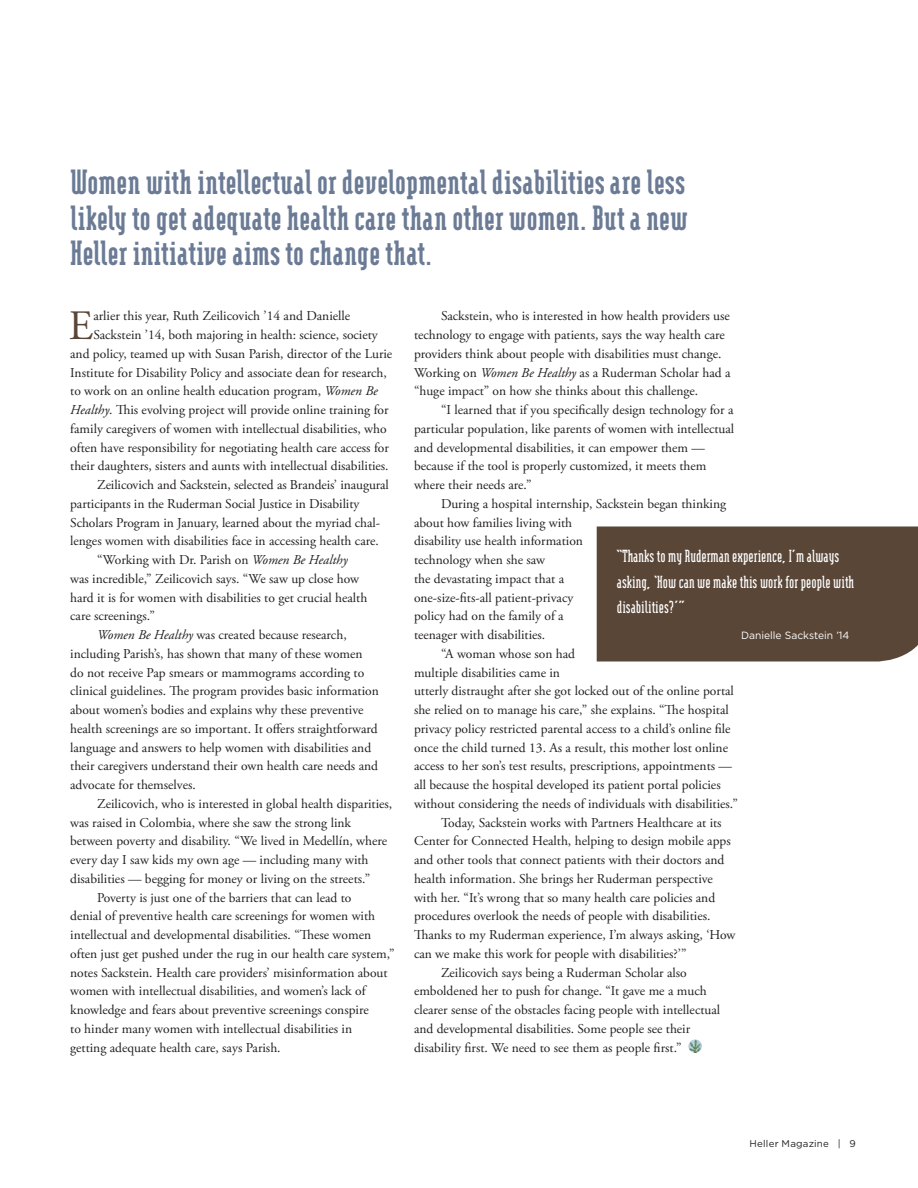
<style>
.page{position:relative;width:918px;height:1188px;background:#fff}
.page>*{position:absolute;margin:0;border:0;box-sizing:border-box;transform-origin:0 0}
.Blue_lead_in{font:900 42px/36px "Modula Serif";letter-spacing:.005em;color:#6b7b95;text-align:justify}
._1st_para{font:41.85px "Adobe Garamond Pro";color:#594637}
.Pull_Quote{font:700 21px/25.5px "Modula Serif";color:#fff}
.body_copy{font:13.5px/18.8px "Adobe Garamond Pro";color:#231f20}
._1st_para-2{font:13.5px "Adobe Garamond Pro";color:#231f20}
.Pull_quote_name{font:10.5px "Gotham";color:#fff}
.t1{font:9.75px "Gotham";letter-spacing:.025em;color:#231f20}
.s1{font-style:italic}
</style>
<div class="page">
<img style="left:688px;top:1040px;width:14px;height:13px;border-radius:7px">
<div style="left:597px;top:526px;width:321px;height:136px;background:#594637"></div>
<p class="Blue_lead_in" style="left:70px;top:163px;width:619px">Women with intellectual or developmental disabilities are less likely to get adequate health care than other women. But a new Heller initiative aims to change that.</p>
<p class="_1st_para" style="left:69px;top:301px;width:26px">E</p>
<p class="_1st_para-2" style="left:93px;top:308px;width:258px">arlier this year, Ruth Zeilicovich ’14 and Danielle</p>
<p class="_1st_para-2" style="left:93px;top:327px;width:286px">Sackstein ’14, both majoring in health: science, society</p>
<p class="_1st_para-2" style="left:70px;top:345px;width:324px">and policy, teamed up with Susan Parish, director of the Lurie</p>
<p class="_1st_para-2" style="left:70px;top:364px;width:318px">Institute for Disability Policy and associate dean for research,</p>
<p class="_1st_para-2" style="left:70px;top:383px;width:309px">to work on an online health education program, <span class="s1">Women Be</span></p>
<p class="_1st_para-2" style="left:70px;top:402px;width:320px"><span class="s1">Healthy</span>. This evolving project will provide online training for</p>
<p class="_1st_para-2" style="left:70px;top:420px;width:318px">family caregivers of women with intellectual disabilities, who</p>
<p class="_1st_para-2" style="left:70px;top:439px;width:320px">often have responsibility for negotiating health care access for</p>
<p class="_1st_para-2" style="left:70px;top:458px;width:320px">their daughters, sisters and aunts with intellectual disabilities.</p>
<p class="body_copy" style="left:70px;top:476px;width:320px;text-indent:27px">Zeilicovich and Sackstein, selected as Brandeis’ inaugural participants in the Ruderman Social Justice in Disability Scholars Program in January, learned about the myriad chal&shy;lenges women with disabilities face in accessing health care.</p>
<p class="body_copy" style="left:70px;top:551px;width:299px;text-indent:27px">“Working with Dr. Parish on <span class="s1">Women Be Healthy </span>was incredible,” Zeilicovich says. “We saw up close how hard it is for women with disabilities to get crucial health care screenings.”</p>
<p class="body_copy" style="left:70px;top:626px;width:310px;text-indent:27px"><span class="s1">Women Be Healthy</span> was created because research, including Parish’s, has shown that many of these women do not receive Pap smears or mammograms according to clinical guidelines. The program provides basic information about women’s bodies and explains why these preventive health screenings are so important. It offers straightforward language and answers to help women with disabilities and their caregivers understand their own health care needs and advocate for themselves.</p>
<p class="body_copy" style="left:70px;top:795px;width:324px;text-indent:27px">Zeilicovich, who is interested in global health disparities, was raised in Colombia, where she saw the strong link between poverty and disability. “We lived in Medellín, where every day I saw kids my own age — including many with disabilities — begging for money or living on the streets.”</p>
<p class="body_copy" style="left:70px;top:888px;width:326px;text-indent:27px">Poverty is just one of the barriers that can lead to<br>denial of preventive health care screenings for women with intellectual and developmental disabilities. “These women often just get pushed under the rug in our health care system,” notes Sackstein. Health care providers’ misinformation about women with intellectual disabilities, and women’s lack of knowledge and fears about preventive screenings conspire<br>to hinder many women with intellectual disabilities in<br>getting adequate health care, says Parish.</p>
<p class="body_copy" style="left:414px;top:307px;width:318px;text-indent:27px">Sackstein, who is interested in how health providers use technology to engage with patients, says the way health care providers think about people with disabilities must change.<br>Working on <span class="s1">Women Be Healthy</span> as a Ruderman Scholar had a “huge impact” on how she thinks about this challenge.</p>
<p class="body_copy" style="left:414px;top:401px;width:322px;text-indent:27px">“I learned that if you specifically design technology for a particular population, like parents of women with intellectual and developmental disabilities, it can empower them — because if the tool is properly customized, it meets them where their needs are.”</p>
<p class="body_copy" style="left:414px;top:495px;width:314px;text-indent:27px">During a hospital internship, Sackstein began thinking about how families living with<br>disability use health information<br>technology when she saw<br>the devastating impact that a<br>one-size-fits-all patient-privacy<br>policy had on the family of a<br>teenager with disabilities.</p>
<p class="body_copy" style="left:414px;top:645px;width:325px;text-indent:27px">“A woman whose son had<br>multiple disabilities came in<br>utterly distraught after she got locked out of the online portal she relied on to manage his care,” she explains. “The hospital privacy policy restricted parental access to a child’s online file once the child turned 13. As a result, this mother lost online access to her son’s test results, prescriptions, appointments — all because the hospital developed its patient portal policies without considering the needs of individuals with disabilities.”</p>
<p class="body_copy" style="left:414px;top:813px;width:323px;text-indent:27px">Today, Sackstein works with Partners Healthcare at its Center for Connected Health, helping to design mobile apps and other tools that connect patients with their doctors and health information. She brings her Ruderman perspective with her. “It’s wrong that so many health care policies and procedures overlook the needs of people with disabilities.<br>Thanks to my Ruderman experience, I’m always asking, ‘How can we make this work for people with disabilities?’”</p>
<p class="body_copy" style="left:414px;top:963px;width:308px;text-indent:27px">Zeilicovich says being a Ruderman Scholar also emboldened her to push for change. “It gave me a much clearer sense of the obstacles facing people with intellectual and developmental disabilities. Some people see their disability first. We need to see them as people first.”</p>
<p class="Pull_Quote" style="left:617px;top:543px;width:239px">“Thanks to my Ruderman experience, I’m always asking, ‘How can we make this work for people with disabilities?’”</p>
<p class="Pull_quote_name" style="left:741px;top:628px;width:110px">Danielle Sackstein ’14</p>
<p class="t1" style="left:749px;top:1137px;width:108px">Heller Magazine | 9</p>
</div>
